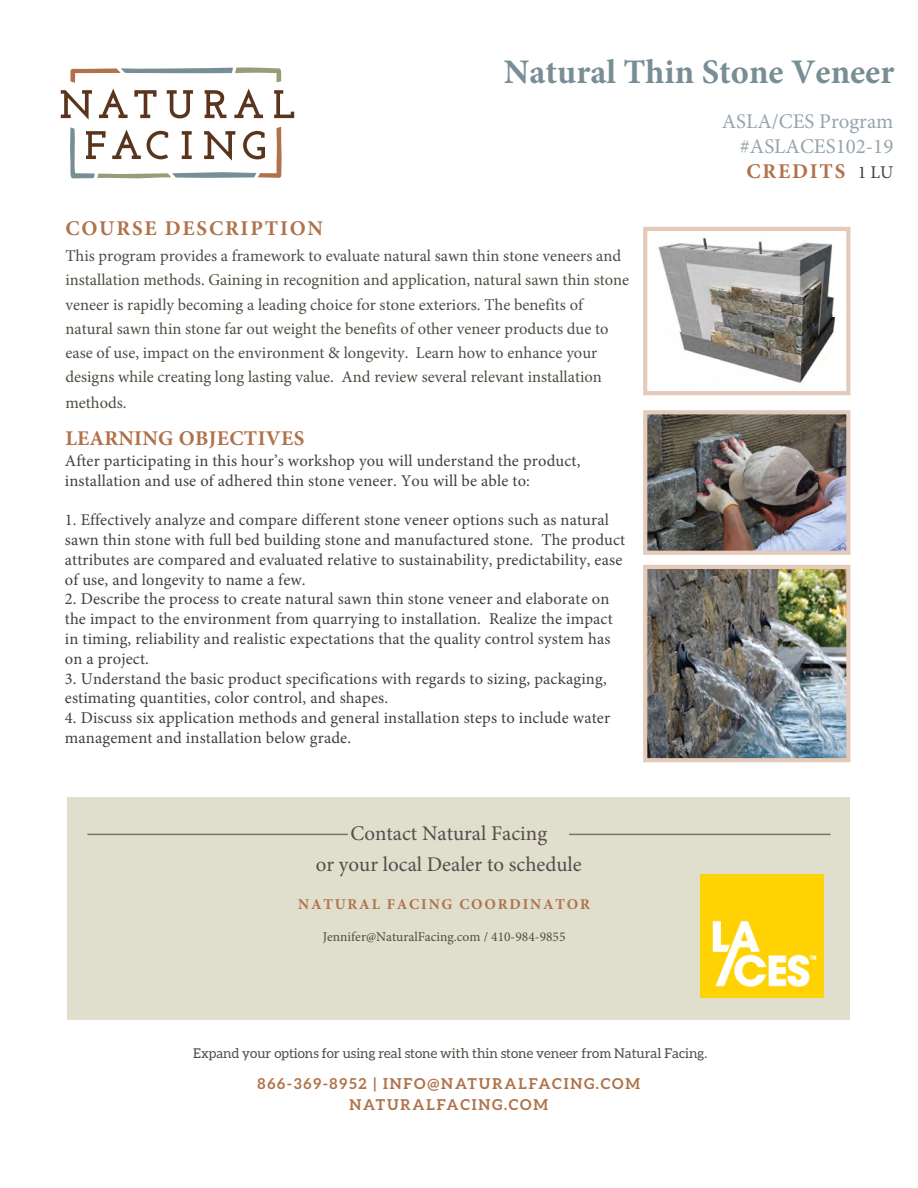
<style>
.page{position:relative;width:918px;height:1188px;background:#fff}
.page>*{position:absolute;margin:0;border:0;box-sizing:border-box;transform-origin:0 0}
.t1{font:700 34.5px "Minion Pro";color:#788d95}
.t2{font:700 21px "Minion Pro";letter-spacing:.085em;color:#b0724a}
.t3{font:700 21px "Minion Pro";letter-spacing:.015em;color:#b0724a}
.t4{font:20.85px/30.9px "Minion Pro";color:#554c4b;text-align:center}
.t5{font:20.85px/25px "Minion Pro";color:#96a5ab;text-align:right}
.t6{font:16.5px/19.8px "Minion Pro";letter-spacing:.01em;color:#404040}
.t7{font:16.5px/24.3px "Minion Pro";color:#504c43}
.t8{font:700 15px/21px "Aleo";letter-spacing:.12em;color:#b0724a;text-align:center}
.t9{font:700 15px "Minion Pro";letter-spacing:.12em;color:#b0724a}
.t10{font:13.5px "Aleo";color:#504c43}
.t11{font:13.5px "Minion Pro";color:#504c43}
.s1{font-weight:400;font-size:18px;color:#404040}
</style>
<div class="page">
<svg style="left:70px;top:67px;width:211px;height:16px"></svg>
<svg style="left:61px;top:90px;width:31px;height:30px"></svg>
<svg style="left:99px;top:89px;width:29px;height:29px"></svg>
<svg style="left:134px;top:90px;width:23px;height:28px"></svg>
<svg style="left:167px;top:90px;width:26px;height:28px"></svg>
<svg style="left:205px;top:90px;width:21px;height:28px"></svg>
<svg style="left:234px;top:89px;width:29px;height:29px"></svg>
<svg style="left:274px;top:90px;width:20px;height:28px"></svg>
<svg style="left:70px;top:127px;width:212px;height:51px"></svg>
<img style="left:648px;top:415px;width:197px;height:135px">
<div style="left:643px;top:410px;width:207px;height:145px;border:4px solid #e4cbb9"></div>
<div style="left:643px;top:227px;width:207px;height:168px;border:4px solid #e4cbb9"></div>
<img style="left:648px;top:570px;width:197px;height:187px">
<div style="left:643px;top:565px;width:207px;height:197px;border:4px solid #e4cbb9"></div>
<div style="left:68px;top:797px;width:782px;height:223px;background:#e0decd"></div>
<hr style="left:87px;top:834px;width:744px;height:1px;background:#7b7271">
<div style="left:349px;top:818px;width:220px;height:32px;background:#e0decd"></div>
<img style="left:658px;top:238px;width:178px;height:145px">
<img style="left:700px;top:874px;width:123px;height:124px">
<h1 class="t1" style="left:504px;top:48px;width:392px">Natural Thin Stone Veneer</h1>
<p class="t2" style="left:65px;top:213px;width:259px">COURSE DESCRIPTION</p>
<p class="t7" style="left:65px;top:244px;width:565px">This program provides a framework to evaluate natural sawn thin stone veneers and installation methods. Gaining in recognition and application, natural sawn thin stone veneer is rapidly becoming a leading choice for stone exteriors. The benefits of natural sawn thin stone far out weight the benefits of other veneer products due to ease of use, impact on the environment &amp; longevity. Learn how to enhance your designs while creating long lasting value. And review several relevant installation</p>
<p class="t7" style="left:65px;top:391px;width:63px">methods.</p>
<p class="t3" style="left:65px;top:423px;width:240px">LEARNING OBJECTIVES</p>
<p class="t6" style="left:65px;top:451px;width:517px">After participating in this hour’s workshop you will understand the product, installation and use of adhered thin stone veneer. You will be able to:</p>
<p class="t6" style="left:65px;top:510px;width:562px">1. Effectively analyze and compare different stone veneer options such as natural sawn thin stone with full bed building stone and manufactured stone. The product attributes are compared and evaluated relative to sustainability, predictability, ease of use, and longevity to name a few.</p>
<p class="t6" style="left:65px;top:589px;width:549px">2. Describe the process to create natural sawn thin stone veneer and elaborate on the impact to the environment from quarrying to installation. Realize the impact in timing, reliability and realistic expectations that the quality control system has on a project.</p>
<p class="t6" style="left:65px;top:669px;width:543px">3. Understand the basic product specifications with regards to sizing, packaging, estimating quantities, color control, and shapes.</p>
<p class="t6" style="left:65px;top:708px;width:547px">4. Discuss six application methods and general installation steps to include water management and installation below grade.</p>
<p class="t4" style="left:316px;top:818px;width:268px">Contact Natural Facing<br>or your local Dealer to schedule</p>
<p class="t9" style="left:298px;top:893px;width:293px">NATURAL FACING COORDINATOR</p>
<p class="t11" style="left:323px;top:928px;width:244px">Jennifer@NaturalFacing.com / 410-984-9855</p>
<p class="t5" style="left:722px;top:109px;width:173px">ASLA/CES Program #ASLACES102-19</p>
<p class="t2" style="left:746px;top:157px;width:148px">CREDITS <span class="s1">1 LU</span></p>
<p class="t10" style="left:193px;top:1046px;width:516px">Expand your options for using real stone with thin stone veneer from Natural Facing.</p>
<p class="t8" style="left:258px;top:1073px;width:384px">866-369-8952 | INFO@NATURALFACING.COM<br>NATURALFACING.COM</p>
</div>
